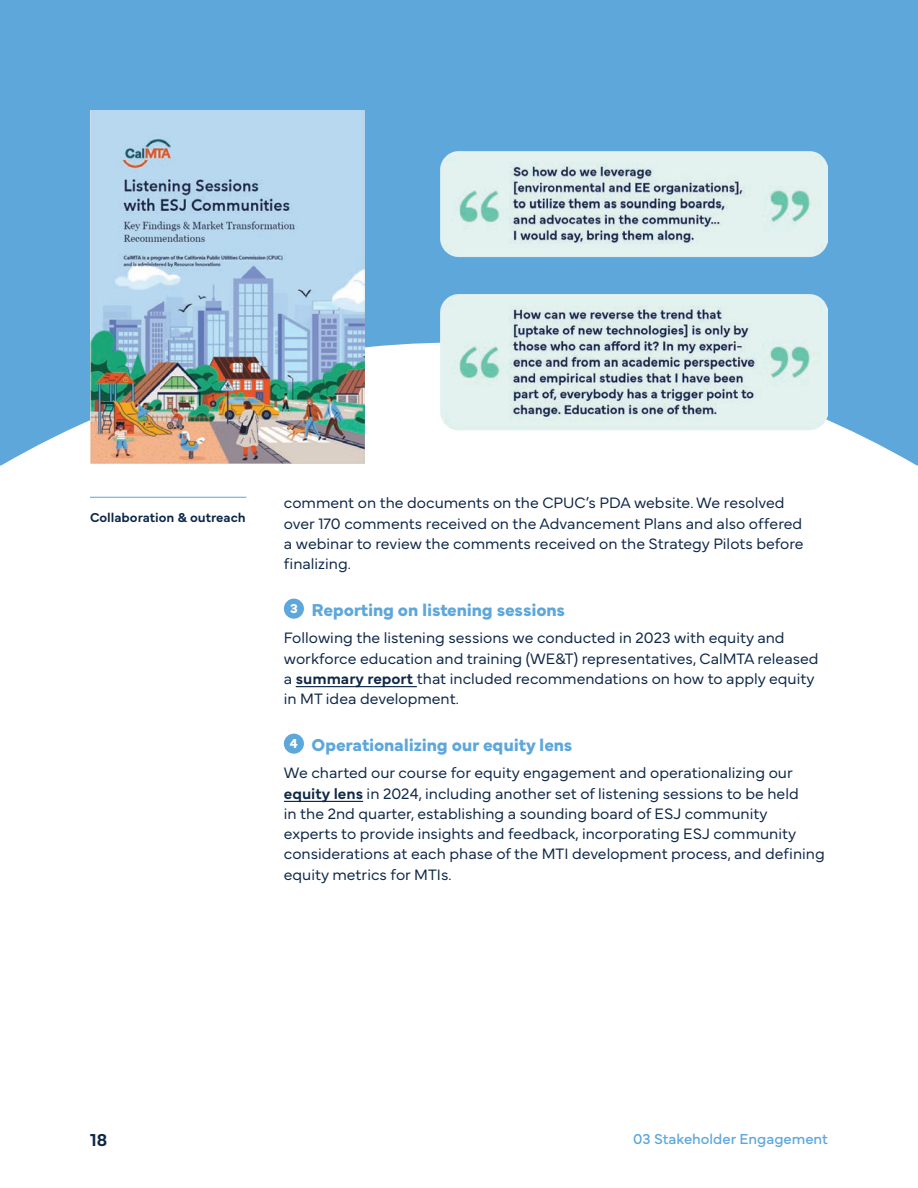
<style>
.page{position:relative;width:918px;height:1188px;background:#fff}
.page>*{position:absolute;margin:0;border:0;box-sizing:border-box;transform-origin:0 0}
.t1{font:700 18px "Mundial";letter-spacing:-.01em;color:#5da7db}
.t2{font:600 18px "Mundial";color:#0d2747}
.t3{font:300 15.75px/20.2px "Mundial";color:#0d2747}
.t4{font:15px "Mundial";color:#5da7db}
.t5{font:600 13.5px "Mundial";color:#0d2747}
.s1{font-size:13.5px;color:#fff}
.s2{font-weight:600}
</style>
<div class="page">
<hr style="left:296px;top:686px;width:121px;height:1px;background:#0d2747">
<hr style="left:284px;top:801px;width:79px;height:1px;background:#0d2747">
<div style="left:284px;top:599px;width:20px;height:20px;background:#5da7db;border-radius:50%"></div>
<div style="left:284px;top:734px;width:20px;height:20px;background:#5da7db;border-radius:50%"></div>
<svg style="left:0;top:0;width:918px;height:466px;background:#70b1df"></svg>
<img style="left:90px;top:110px;width:274px;height:353px">
<img style="left:440px;top:152px;width:388px;height:107px">
<img style="left:440px;top:294px;width:388px;height:136px">
<hr style="left:90px;top:497px;width:156px;height:1px;background:#5da7db">
<p class="t5" style="left:90px;top:506px;width:157px">Collaboration &amp; outreach</p>
<p class="t3" style="left:284px;top:491px;width:521px">comment on the documents on the CPUC’s PDA website. We resolved over 170 comments received on the Advancement Plans and also offered a webinar to review the comments received on the Strategy Pilots before finalizing.</p>
<p class="t1" style="left:290px;top:596px;width:277px"><span class="s1">3</span> Reporting on listening sessions</p>
<p class="t3" style="left:284px;top:626px;width:536px">Following the listening sessions we conducted in 2023 with equity and workforce education and training (WE&amp;T) representatives, CalMTA released a <span class="s2">summary report</span> that included recommendations on how to apply equity in MT idea development.</p>
<p class="t1" style="left:290px;top:731px;width:284px"><span class="s1">4</span> Operationalizing our equity lens</p>
<p class="t3" style="left:284px;top:761px;width:542px">We charted our course for equity engagement and operationalizing our <span class="s2">equity lens</span> in 2024, including another set of listening sessions to be held<br>in the 2nd quarter, establishing a sounding board of ESJ community experts to provide insights and feedback, incorporating ESJ community considerations at each phase of the MTI development process, and defining equity metrics for MTIs.</p>
<p class="t2" style="left:90px;top:1126px;width:19px">18</p>
<p class="t4" style="left:633px;top:1127px;width:196px">03 Stakeholder Engagement</p>
</div>
